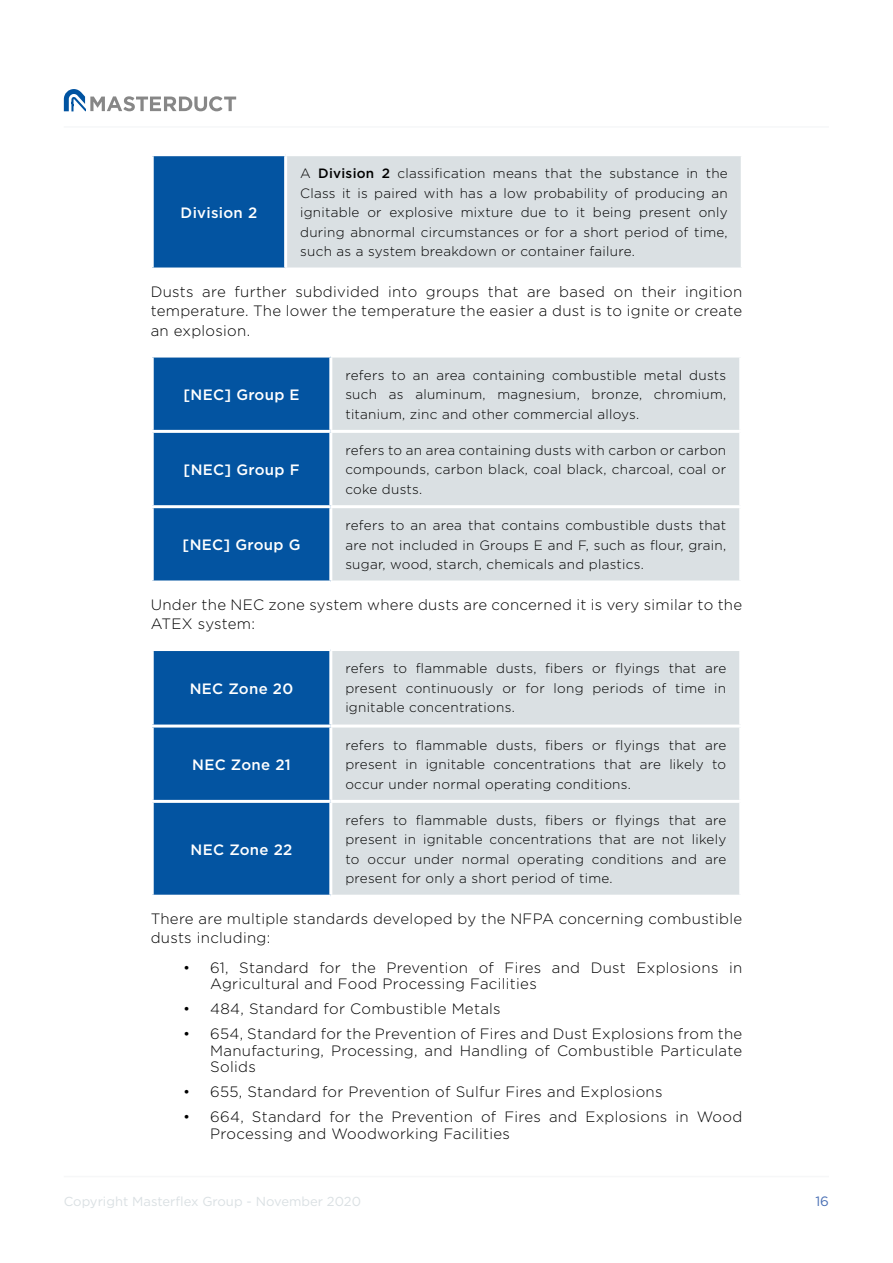
<style>
.page{position:relative;width:893px;height:1263px;background:#fff}
.page>*{position:absolute;margin:0;border:0;box-sizing:border-box;transform-origin:0 0}
.t1{font:300 15px/19.5px "Gotham";letter-spacing:.02em;color:#000}
.t2{font:500 15px "Gotham";letter-spacing:.02em;color:#fff}
.t3{font:300 13.5px/19.5px "Gotham";letter-spacing:.02em;color:#000;text-align:justify}
.t4{font:13.5px "Gotham";color:#496fb4}
.t5{font:13.05px "Gotham";color:#dae0e3}
.s1{font-weight:500}
</style>
<div class="page">
<svg style="left:64px;top:89px;width:172px;height:22px"></svg>
<div style="left:152px;top:155px;width:134px;height:114px;background:#0354a1"></div>
<div style="left:286px;top:155px;width:456px;height:114px;background:#dae0e3"></div>
<hr style="left:151px;top:153px;width:135px;height:3px;background:#fff">
<hr style="left:151px;top:156px;width:3px;height:111px;background:#fff">
<hr style="left:286px;top:153px;width:458px;height:3px;background:#fff">
<hr style="left:284px;top:156px;width:3px;height:111px;background:#fff">
<hr style="left:741px;top:156px;width:3px;height:111px;background:#fff">
<hr style="left:151px;top:267px;width:135px;height:3px;background:#fff">
<hr style="left:286px;top:267px;width:458px;height:3px;background:#fff">
<div style="left:154px;top:358px;width:175px;height:222px;background:#0354a1"></div>
<div style="left:332px;top:358px;width:407px;height:222px;background:#dae0e3"></div>
<hr style="left:151px;top:430px;width:180px;height:3px;background:#fff">
<hr style="left:331px;top:430px;width:411px;height:3px;background:#fff">
<hr style="left:151px;top:505px;width:180px;height:3px;background:#fff">
<hr style="left:331px;top:505px;width:411px;height:3px;background:#fff">
<div style="left:154px;top:651px;width:175px;height:244px;background:#0354a1"></div>
<div style="left:332px;top:651px;width:407px;height:244px;background:#dae0e3"></div>
<hr style="left:151px;top:724px;width:180px;height:3px;background:#fff">
<hr style="left:331px;top:724px;width:411px;height:3px;background:#fff">
<hr style="left:151px;top:800px;width:180px;height:3px;background:#fff">
<hr style="left:331px;top:800px;width:411px;height:3px;background:#fff">
<hr style="left:64px;top:126px;width:765px;height:2px;background:#f6f7f8">
<hr style="left:64px;top:1176px;width:765px;height:1px;background:#f6f7f8">
<p class="t3" style="left:300px;top:163px;width:429px">A <span class="s1">Division 2</span> classification means that the substance in the Class it is paired with has a low probability of producing an ignitable or explosive mixture due to it being present only during abnormal circumstances or for a short period of time, such as a system breakdown or container failure.</p>
<p class="t1" style="left:151px;top:281px;width:593px;text-align:justify">Dusts are further subdivided into groups that are based on their ingition temperature. The lower the temperature the easier a dust is to ignite or create an explosion.</p>
<p class="t2" style="left:181px;top:203px;width:78px">Division 2</p>
<p class="t2" style="left:183px;top:385px;width:118px">[NEC] Group E</p>
<p class="t2" style="left:184px;top:460px;width:117px">[NEC] Group F</p>
<p class="t3" style="left:345px;top:365px;width:382px">refers to an area containing combustible metal dusts such as aluminum, magnesium, bronze, chromium, titanium, zinc and other commercial alloys.</p>
<p class="t3" style="left:345px;top:440px;width:382px">refers to an area containing dusts with carbon or carbon compounds, carbon black, coal black, charcoal, coal or coke dusts.</p>
<p class="t3" style="left:345px;top:515px;width:382px">refers to an area that contains combustible dusts that are not included in Groups E and F, such as flour, grain, sugar, wood, starch, chemicals and plastics.</p>
<p class="t1" style="left:151px;top:594px;width:593px">Under the NEC zone system where dusts are concerned it is very similar to the<br>ATEX system:</p>
<p class="t2" style="left:183px;top:535px;width:119px">[NEC] Group G</p>
<p class="t2" style="left:190px;top:679px;width:105px">NEC Zone 20</p>
<p class="t2" style="left:192px;top:755px;width:100px">NEC Zone 21</p>
<p class="t3" style="left:345px;top:658px;width:382px">refers to flammable dusts, fibers or flyings that are present continuously or for long periods of time in ignitable concentrations.</p>
<p class="t3" style="left:345px;top:735px;width:382px">refers to flammable dusts, fibers or flyings that are present in ignitable concentrations that are likely to occur under normal operating conditions.</p>
<p class="t3" style="left:345px;top:810px;width:382px">refers to flammable dusts, fibers or flyings that are present in ignitable concentrations that are not likely to occur under normal operating conditions and are present for only a short period of time.</p>
<p class="t1" style="left:151px;top:908px;width:593px">There are multiple standards developed by the NFPA concerning combustible dusts including:</p>
<p class="t1" style="left:210px;top:959px;width:534px;line-height:16.5px;text-indent:-27px">• 61, Standard for the Prevention of Fires and Dust Explosions in<br>Agricultural and Food Processing Facilities</p>
<p class="t1" style="left:183px;top:999px;width:319px">• 484, Standard for Combustible Metals</p>
<p class="t1" style="left:210px;top:1025px;width:533px;line-height:16.5px;text-align:justify;text-indent:-27px">• 654, Standard for the Prevention of Fires and Dust Explosions from the Manufacturing, Processing, and Handling of Combustible Particulate Solids</p>
<p class="t1" style="left:183px;top:1082px;width:481px">• 655, Standard for Prevention of Sulfur Fires and Explosions</p>
<p class="t1" style="left:210px;top:1108px;width:533px;line-height:16.5px;text-indent:-27px">• 664, Standard for the Prevention of Fires and Explosions in Wood<br>Processing and Woodworking Facilities</p>
<p class="t2" style="left:191px;top:840px;width:103px">NEC Zone 22</p>
<p class="t5" style="left:64px;top:1193px;width:299px">Copyright Masterflex Group - November 2020</p>
<p class="t4" style="left:815px;top:1192px;width:15px">16</p>
</div>
